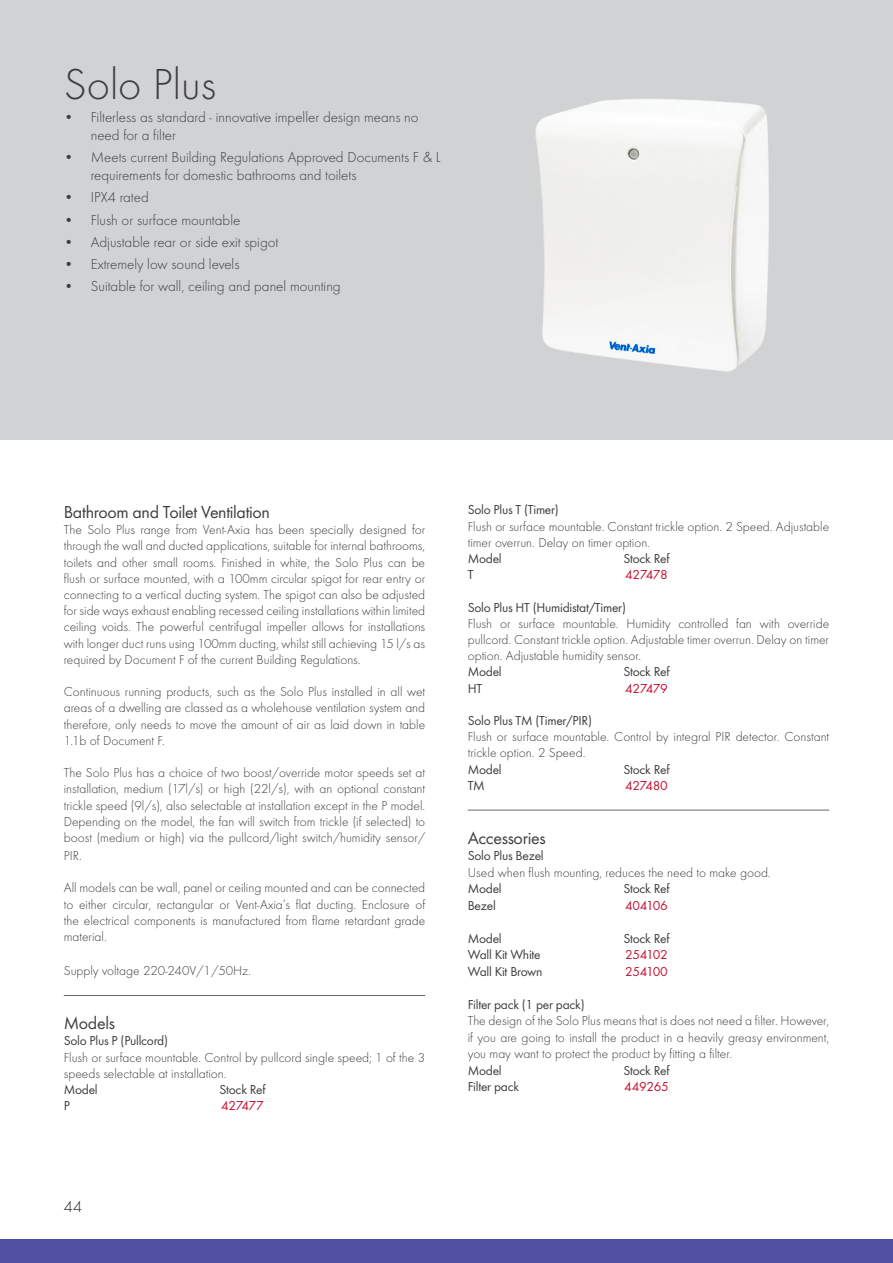
<style>
.page{position:relative;width:893px;height:1263px;background:#fff}
.page>*{position:absolute;margin:0;border:0;box-sizing:border-box;transform-origin:0 0}
.t1{font:300 45px "Futura T";color:#3e3e3f}
.Sub_Heading{font:18px "Futura T";letter-spacing:-.02em;color:#3e3e3f}
.t2{font:300 16.5px "Futura T";color:#231f20}
.t3{font:300 15px/18px "Futura T";color:#3e3e3f}
.t4{font:300 13.5px/16.2px "Futura T";color:#3e3e3f;text-align:justify}
.t5{font:13.5px "Futura T";letter-spacing:-.02em;color:#3e3e3f}
.t6{font:13.5px "Futura T";letter-spacing:-.025em;color:#c3102f}
</style>
<div class="page">
<div style="left:0;top:0;width:893px;height:440px;background:#d1d2d4"></div>
<div style="left:0;top:1239px;width:893px;height:24px;background:#504fa1"></div>
<hr style="left:64px;top:995px;width:361px;height:1px;background:#69696c">
<hr style="left:468px;top:810px;width:361px;height:1px;background:#69696c">
<img style="left:535px;top:99px;width:234px;height:273px">
<p class="t1" style="left:64px;top:58px;width:154px">Solo Plus</p>
<p class="t3" style="left:91px;top:108px;width:329px;text-indent:-27px">• Filterless as standard - innovative impeller design means no need for a filter</p>
<p class="t3" style="left:91px;top:148px;width:351px;text-indent:-27px">• Meets current Building Regulations Approved Documents F &amp; L requirements for domestic bathrooms and toilets</p>
<p class="t3" style="left:64px;top:188px;width:87px">• IPX4 rated</p>
<p class="t3" style="left:64px;top:210px;width:178px">• Flush or surface mountable</p>
<p class="t3" style="left:64px;top:233px;width:216px">• Adjustable rear or side exit spigot</p>
<p class="t3" style="left:64px;top:255px;width:177px">• Extremely low sound levels</p>
<p class="t3" style="left:64px;top:277px;width:278px">• Suitable for wall, ceiling and panel mounting</p>
<p class="Sub_Heading" style="left:64px;top:501px;width:208px">Bathroom and Toilet Ventilation</p>
<p class="t4" style="left:64px;top:521px;width:363px">The Solo Plus range from Vent-Axia has been specially designed for through the wall and ducted applications, suitable for internal bathrooms, toilets and other small rooms. Finished in white, the Solo Plus can be flush or surface mounted, with a 100mm circular spigot for rear entry or connecting to a vertical ducting system. The spigot can also be adjusted for side ways exhaust enabling recessed ceiling installations within limited ceiling voids. The powerful centrifugal impeller allows for installations with longer duct runs using 100mm ducting, whilst still achieving 15 l/s as required by Document F of the current Building Regulations.</p>
<p class="t4" style="left:64px;top:683px;width:363px">Continuous running products, such as the Solo Plus installed in all wet areas of a dwelling are classed as a wholehouse ventilation system and therefore, only needs to move the amount of air as laid down in table 1.1b of Document F.</p>
<p class="t4" style="left:64px;top:764px;width:363px">The Solo Plus has a choice of two boost/override motor speeds set at installation, medium (17l/s) or high (22l/s), with an optional constant trickle speed (9l/s), also selectable at installation except in the P model.<br>Depending on the model, the fan will switch from trickle (if selected) to boost (medium or high) via the pullcord/light switch/humidity sensor/</p>
<p class="t4" style="left:64px;top:847px;width:20px">PIR.</p>
<p class="t4" style="left:64px;top:880px;width:363px">All models can be wall, panel or ceiling mounted and can be connected to either circular, rectangular or Vent-Axia’s flat ducting. Enclosure of the electrical components is manufactured from flame retardant grade material.</p>
<p class="t4" style="left:64px;top:962px;width:189px">Supply voltage 220-240V/1/50Hz.</p>
<p class="Sub_Heading" style="left:64px;top:1013px;width:53px">Models</p>
<p class="t5" style="left:64px;top:1033px;width:106px">Solo Plus P (Pullcord)</p>
<p class="t4" style="left:64px;top:1049px;width:363px">Flush or surface mountable. Control by pullcord single speed; 1 of the 3 speeds selectable at installation.</p>
<p class="t5" style="left:64px;top:1082px;width:35px">Model</p>
<p class="t5" style="left:219px;top:1082px;width:48px">Stock Ref</p>
<p class="t5" style="left:64px;top:1098px;width:8px">P</p>
<p class="t6" style="left:221px;top:1098px;width:44px">427477</p>
<p class="t2" style="left:64px;top:1197px;width:20px">44</p>
<p class="t5" style="left:468px;top:502px;width:93px">Solo Plus T (Timer)</p>
<p class="t4" style="left:468px;top:518px;width:363px">Flush or surface mountable. Constant trickle option. 2 Speed. Adjustable timer overrun. Delay on timer option.</p>
<p class="t5" style="left:468px;top:551px;width:35px">Model</p>
<p class="t5" style="left:623px;top:551px;width:48px">Stock Ref</p>
<p class="t5" style="left:468px;top:567px;width:7px">T</p>
<p class="t6" style="left:625px;top:567px;width:44px">427478</p>
<p class="t5" style="left:468px;top:599px;width:160px">Solo Plus HT (Humidistat/Timer)</p>
<p class="t4" style="left:468px;top:615px;width:363px">Flush or surface mountable. Humidity controlled fan with override pullcord. Constant trickle option. Adjustable timer overrun. Delay on timer option. Adjustable humidity sensor.</p>
<p class="t5" style="left:468px;top:664px;width:35px">Model</p>
<p class="t5" style="left:623px;top:664px;width:48px">Stock Ref</p>
<p class="t5" style="left:468px;top:680px;width:16px">HT</p>
<p class="t6" style="left:625px;top:680px;width:44px">427479</p>
<p class="t5" style="left:468px;top:713px;width:126px">Solo Plus TM (Timer/PIR)</p>
<p class="t4" style="left:468px;top:728px;width:363px">Flush or surface mountable. Control by integral PIR detector. Constant trickle option. 2 Speed.</p>
<p class="t5" style="left:468px;top:761px;width:35px">Model</p>
<p class="t5" style="left:623px;top:761px;width:48px">Stock Ref</p>
<p class="t5" style="left:468px;top:777px;width:19px">TM</p>
<p class="t6" style="left:625px;top:777px;width:44px">427480</p>
<p class="Sub_Heading" style="left:468px;top:827px;width:79px">Accessories</p>
<p class="t5" style="left:468px;top:848px;width:77px">Solo Plus Bezel</p>
<p class="t4" style="left:468px;top:864px;width:304px">Used when flush mounting, reduces the need to make good.</p>
<p class="t5" style="left:468px;top:881px;width:35px">Model</p>
<p class="t5" style="left:623px;top:881px;width:48px">Stock Ref</p>
<p class="t5" style="left:468px;top:897px;width:30px">Bezel</p>
<p class="t6" style="left:625px;top:897px;width:44px">404106</p>
<p class="t5" style="left:468px;top:930px;width:35px">Model</p>
<p class="t5" style="left:623px;top:930px;width:48px">Stock Ref</p>
<p class="t5" style="left:468px;top:947px;width:74px">Wall Kit White</p>
<p class="t6" style="left:625px;top:947px;width:44px">254102</p>
<p class="t5" style="left:468px;top:963px;width:76px">Wall Kit Brown</p>
<p class="t6" style="left:625px;top:963px;width:44px">254100</p>
<p class="t5" style="left:468px;top:996px;width:118px">Filter pack (1 per pack)</p>
<p class="t4" style="left:468px;top:1012px;width:363px">The design of the Solo Plus means that is does not need a filter. However, if you are going to install the product in a heavily greasy environment, you may want to protect the product by fitting a filter.</p>
<p class="t5" style="left:468px;top:1062px;width:35px">Model</p>
<p class="t5" style="left:623px;top:1062px;width:48px">Stock Ref</p>
<p class="t5" style="left:468px;top:1079px;width:53px">Filter pack</p>
<p class="t6" style="left:624px;top:1079px;width:46px">449265</p>
</div>
